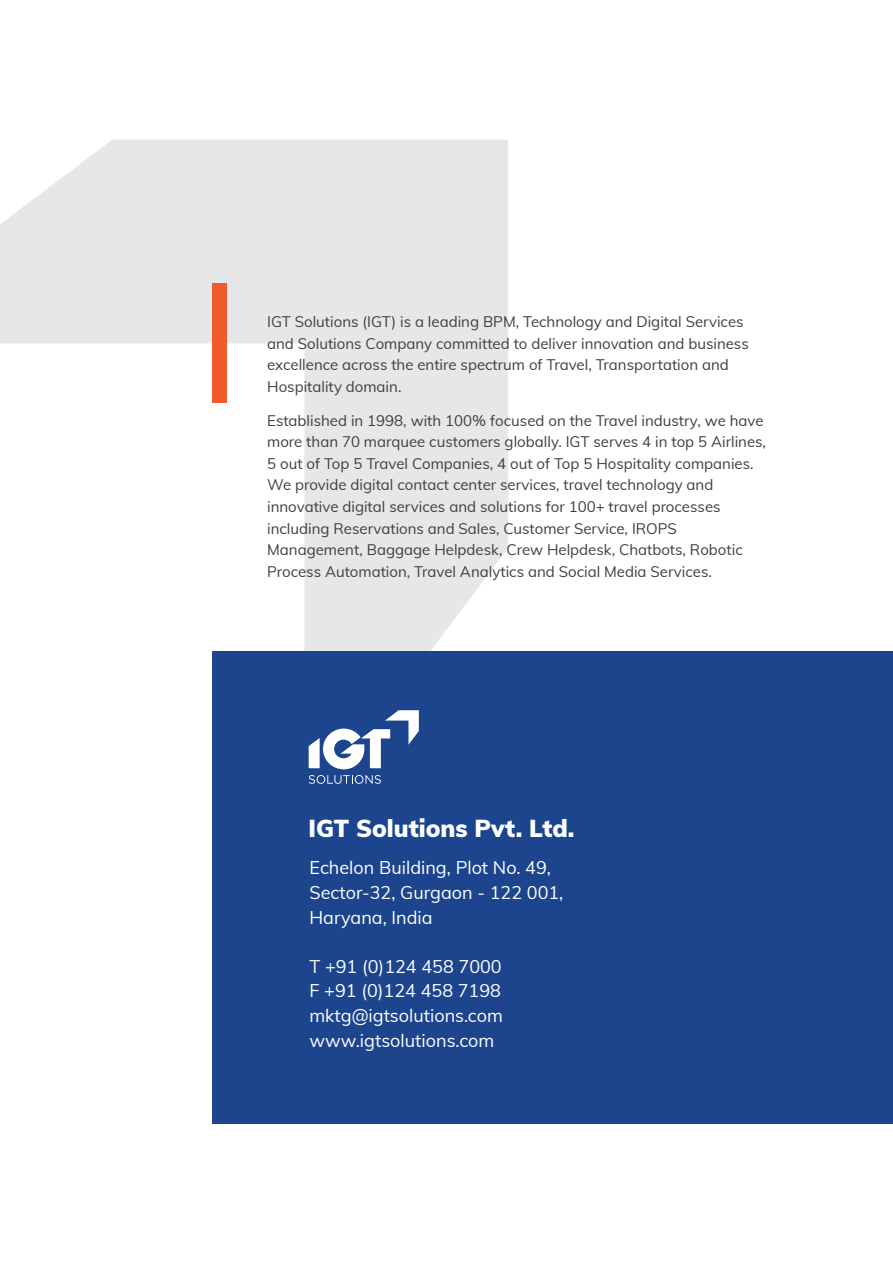
<style>
.page{position:relative;width:893px;height:1263px;background:#fff}
.page>*{position:absolute;margin:0;border:0;box-sizing:border-box;transform-origin:0 0}
.t1{font:900 24px "Muli";color:#fff}
.t2{font:18px/24.6px "Muli";color:#fff}
.t3{font:15px/21.6px "Muli";color:#3e3e3f}
</style>
<div class="page">
<svg style="left:0;top:140px;width:508px;height:511px;fill:#e6e7e9"></svg>
<div style="left:212px;top:284px;width:15px;height:119px;background:#f15a2a"></div>
<div style="left:212px;top:651px;width:681px;height:472px;background:#1d458e"></div>
<svg style="left:309px;top:775px;width:72px;height:9px"></svg>
<svg style="left:309px;top:710px;width:110px;height:59px"></svg>
<p class="t3" style="left:267px;top:310px;width:483px">IGT Solutions (IGT) is a leading BPM, Technology and Digital Services and Solutions Company committed to deliver innovation and business excellence across the entire spectrum of Travel, Transportation and Hospitality domain.</p>
<p class="t3" style="left:267px;top:409px;width:500px">Established in 1998, with 100% focused on the Travel industry, we have more than 70 marquee customers globally. IGT serves 4 in top 5 Airlines, 5 out of Top 5 Travel Companies, 4 out of Top 5 Hospitality companies.<br>We provide digital contact center services, travel technology and innovative digital services and solutions for 100+ travel processes including Reservations and Sales, Customer Service, IROPS Management, Baggage Helpdesk, Crew Helpdesk, Chatbots, Robotic Process Automation, Travel Analytics and Social Media Services.</p>
<h1 class="t1" style="left:308px;top:811px;width:267px">IGT Solutions Pvt. Ltd.</h1>
<p class="t2" style="left:309px;top:855px;width:255px">Echelon Building, Plot No. 49,<br>Sector-32, Gurgaon - 122 001,<br>Haryana, India</p>
<p class="t2" style="left:309px;top:953px;width:195px;text-align:justify">T +91 (0)124 458 7000<br>F +91 (0)124 458 7198 mktg@igtsolutions.com www.igtsolutions.com</p>
</div>
